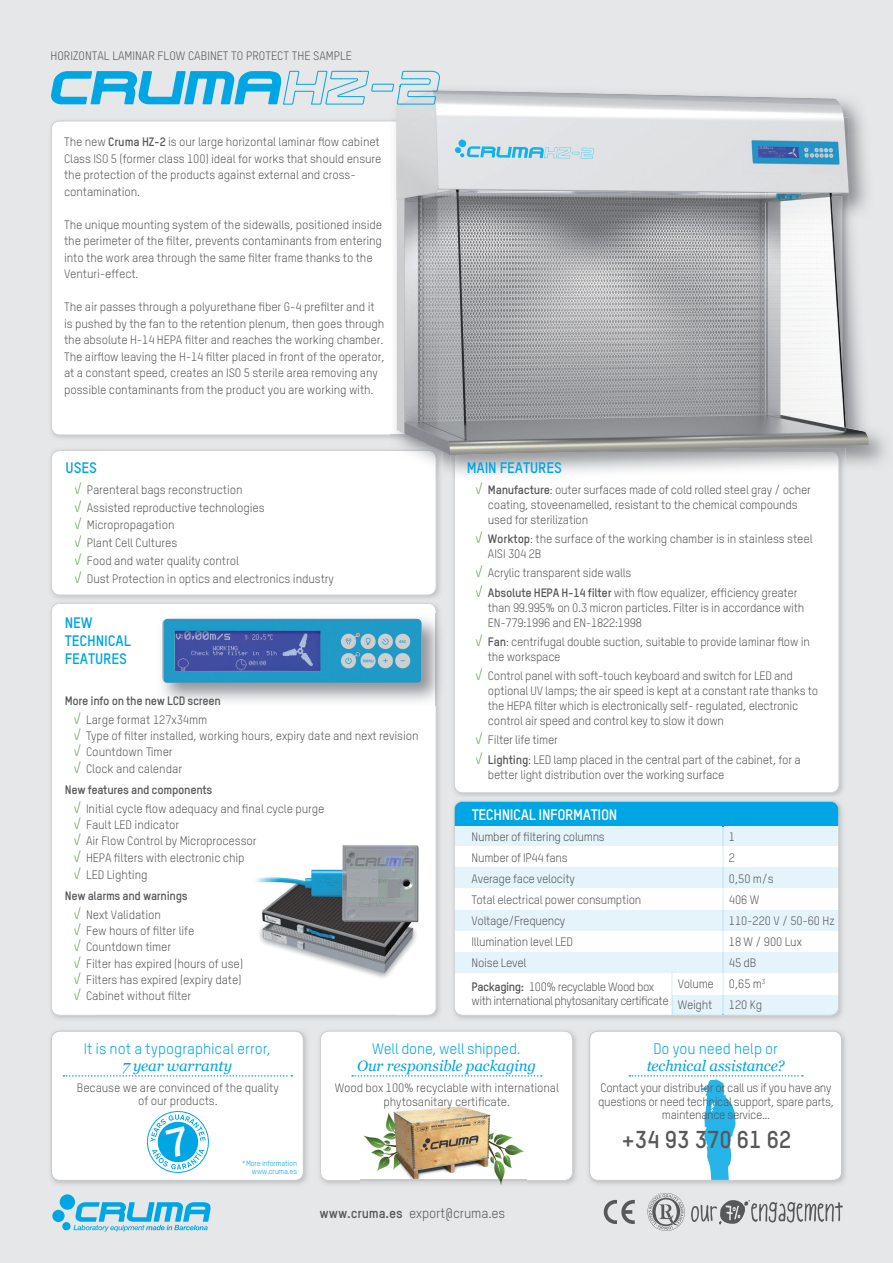
<style>
.page{position:relative;width:893px;height:1263px;background:#e6e7e9}
.page>*{position:absolute;margin:0;border:0;box-sizing:border-box;transform-origin:0 0}
.t1{font:700 24px "TSTARPRO";color:#57585a}
.t2{font:15px "TSTARPRO";color:#00a5e3}
.t3{font:italic 15px "Georgia";letter-spacing:-.01em;color:#00a5e3}
.t4{font:700 15px/18px "TSTARPRO";letter-spacing:-.01em;color:#00a5e3}
.t5{font:700 15px "TSTARPRO";letter-spacing:-.025em;color:#fff}
.t6{font:13.5px "TSTARPRO";letter-spacing:-.01em;color:#57585a}
.t7{font:12px/21px "TSTARPRO";letter-spacing:-.01em;color:#57585a}
.t8{font:12px/13.5px "TSTARPRO";letter-spacing:-.03em;color:#57585a;text-align:center}
.t9{font:700 12px/19.2px "TSTARPRO";letter-spacing:-.025em;color:#57585a;text-align:center}
.t10{font:12px/13.5px "TSTARPRO";letter-spacing:-.045em;color:#57585a}
.t11{font:7.5px/7.5px "TSTARPRO";letter-spacing:-.025em;color:#00a5e3;text-align:right}
.s1{font-weight:700}
.s2{font-weight:400}
</style>
<div class="page">
<div style="left:51px;top:121px;width:261px;height:314px;background:#fff"></div>
<svg style="left:454px;top:801px;width:385px;height:214px;background:#d6eff9"></svg>
<svg style="left:671px;top:973px;width:1px;height:42px"></svg>
<hr style="left:722px;top:846px;width:2px;height:21px;background:#e5f3fb">
<hr style="left:722px;top:888px;width:2px;height:22px;background:#e5f3fb">
<hr style="left:722px;top:930px;width:2px;height:22px;background:#e5f3fb">
<hr style="left:722px;top:973px;width:2px;height:22px;background:#e5f3fb">
<hr style="left:722px;top:867px;width:2px;height:21px;background:#cee8f8">
<hr style="left:722px;top:910px;width:2px;height:20px;background:#cee8f8">
<hr style="left:722px;top:952px;width:2px;height:21px;background:#cee8f8">
<hr style="left:722px;top:995px;width:2px;height:20px;background:#cee8f8">
<hr style="left:722px;top:826px;width:2px;height:20px;background:#cee8f8">
<div style="left:51px;top:450px;width:385px;height:145px;background:#fff"></div>
<div style="left:454px;top:480px;width:385px;height:313px;background:#fff"></div>
<div style="left:51px;top:603px;width:385px;height:412px;background:#fff"></div>
<img style="left:157px;top:613px;width:286px;height:93px">
<img style="left:436px;top:613px;width:1px;height:93px">
<img style="left:162px;top:619px;width:260px;height:64px">
<img style="left:846px;top:431px;width:39px;height:34px">
<img style="left:461px;top:455px;width:378px;height:25px">
<img style="left:461px;top:90px;width:407px;height:365px">
<div style="left:60px;top:1194px;width:15px;height:16px;background:#00a5e3;border-radius:50%"></div>
<div style="left:52px;top:1210px;width:13px;height:12px;background:#00a5e3;border-radius:50%"></div>
<div style="left:62px;top:1222px;width:9px;height:8px;background:#00a5e3;border-radius:50%"></div>
<svg style="left:74px;top:1202px;width:137px;height:30px"></svg>
<div style="left:51px;top:1031px;width:252px;height:149px;background:#fff;border-radius:9px"></div>
<div style="left:51px;top:1031px;width:253px;height:150px;border:1px solid #c7c8ca;border-radius:9px"></div>
<svg style="left:63px;top:1075px;width:229px;height:1px"></svg>
<img style="left:361px;top:1181px;width:166px;height:4px">
<svg style="left:320px;top:1031px;width:253px;height:150px;background:#eeece3"></svg>
<div style="left:590px;top:1031px;width:252px;height:149px;background:#fff;border-radius:9px"></div>
<div style="left:589px;top:1031px;width:253px;height:150px;border:1px solid #c7c8ca;border-radius:9px"></div>
<svg style="left:629px;top:1075px;width:174px;height:105px"></svg>
<svg style="left:51px;top:70px;width:261px;height:35px"></svg>
<svg style="left:312px;top:70px;width:149px;height:511px"></svg>
<img style="left:235px;top:840px;width:192px;height:141px">
<svg style="left:604px;top:1200px;width:31px;height:24px"></svg>
<svg style="left:647px;top:1193px;width:38px;height:38px"></svg>
<svg style="left:691px;top:1200px;width:152px;height:24px"></svg>
<svg style="left:147px;top:1111px;width:62px;height:62px"></svg>
<p class="t7" style="left:51px;top:45px;width:303px">HORIZONTAL LAMINAR FLOW CABINET TO PROTECT THE SAMPLE</p>
<p class="t7" style="left:64px;top:134px;width:319px;line-height:16.5px">The new <span class="s1">Cruma HZ-2</span> is our large horizontal laminar flow cabinet Class ISO 5 (former class 100) ideal for works that should ensure the protection of the products against external and cross&shy;contamination.</p>
<p class="t7" style="left:64px;top:216px;width:319px;line-height:16.5px">The unique mounting system of the sidewalls, positioned inside the perimeter of the filter, prevents contaminants from entering into the work area through the same filter frame thanks to the Venturi-effect.</p>
<p class="t7" style="left:64px;top:299px;width:322px;line-height:16.5px">The air passes through a polyurethane fiber G-4 prefilter and it is pushed by the fan to the retention plenum, then goes through the absolute H-14 HEPA filter and reaches the working chamber.<br>The airflow leaving the H-14 filter placed in front of the operator, at a constant speed, creates an ISO 5 sterile area removing any possible contaminants from the product you are working with.</p>
<p class="t4" style="left:66px;top:459px;width:33px">USES</p>
<p class="t7" style="left:74px;top:481px;width:261px;line-height:17.7px"><sup>√</sup> Parenteral bags reconstruction<br><sup>√</sup> Assisted reproductive technologies<br><sup>√</sup> Micropropagation<br><sup>√</sup> Plant Cell Cultures<br><sup>√</sup> Food and water quality control<br><sup>√</sup> Dust Protection in optics and electronics industry</p>
<p class="t4" style="left:65px;top:613px;width:68px">NEW<br>TECHNICAL<br>FEATURES</p>
<p class="t9" style="left:65px;top:690px;width:158px">More info on the new LCD screen <sup>√</sup> <span class="s2">Large format 127x34mm</span></p>
<p class="t7" style="left:73px;top:728px;width:347px;line-height:16.2px"><sup>√</sup> Type of filter installed, working hours, expiry date and next revision <sup>√</sup> Countdown Timer<br><sup>√</sup> Clock and calendar</p>
<p class="t7" style="left:73px;top:780px;width:253px;line-height:19.2px;text-indent:-9px"><span class="s1">New features and components<br></span><sup>√</sup> Initial cycle flow adequacy and final cycle purge</p>
<p class="t7" style="left:73px;top:816px;width:185px;line-height:16.5px"><sup>√</sup> Fault LED indicator<br><sup>√</sup> Air Flow Control by Microprocessor <sup>√</sup> HEPA filters with electronic chip<br><sup>√</sup> LED Lighting</p>
<p class="t9" style="left:73px;top:885px;width:116px;text-align:left;text-indent:-9px">New alarms and warnings <sup>√</sup> <span class="s2">Next Validation</span></p>
<p class="t7" style="left:73px;top:923px;width:171px;line-height:16.2px"><sup>√</sup> Few hours of filter life<br><sup>√</sup> Countdown timer<br><sup>√</sup> Filter has expired (hours of use) <sup>√</sup> Filters has expired (expiry date) <sup>√</sup> Cabinet without filter</p>
<p class="t4" style="left:467px;top:459px;width:97px">MAIN FEATURES</p>
<p class="t7" style="left:488px;top:482px;width:324px;line-height:15px;text-indent:-13px"><sup>√</sup> <span class="s1">Manufacture</span>: outer surfaces made of cold rolled steel gray / ocher coating, stoveenamelled, resistant to the chemical compounds used for sterilization</p>
<p class="t7" style="left:488px;top:531px;width:326px;line-height:15px;text-indent:-13px"><sup>√</sup> <span class="s1">Worktop</span>: the surface of the working chamber is in stainless steel<br>AISI 304 2B</p>
<p class="t7" style="left:475px;top:563px;width:324px;line-height:19.2px"><sup>√</sup> Acrylic transparent side walls<br><sup>√</sup> <span class="s1">Absolute HEPA H-14 filter</span> with flow equalizer, efficiency greater</p>
<p class="t7" style="left:488px;top:600px;width:318px;line-height:15px">than 99.995% on 0.3 micron particles. Filter is in accordance with<br>EN-779:1996 and EN-1822:1998</p>
<p class="t7" style="left:488px;top:634px;width:323px;line-height:15px;text-indent:-13px"><sup>√</sup> <span class="s1">Fan</span>: centrifugal double suction, suitable to provide laminar flow in the workspace</p>
<p class="t7" style="left:488px;top:668px;width:332px;line-height:15px;text-indent:-13px"><sup>√</sup> Control panel with soft-touch keyboard and switch for LED and optional UV lamps; the air speed is kept at a constant rate thanks to the HEPA filter which is electronically self- regulated, electronic control air speed and control key to slow it down</p>
<p class="t7" style="left:475px;top:730px;width:327px;line-height:19.2px"><sup>√</sup> Filter life timer<br><sup>√</sup> <span class="s1">Lighting</span>: LED lamp placed in the central part of the cabinet, for a</p>
<p class="t7" style="left:488px;top:764px;width:238px">better light distribution over the working surface</p>
<p class="t5" style="left:472px;top:805px;width:147px">TECHNICAL INFORMATION</p>
<p class="t7" style="left:472px;top:826px;width:171px">Number of filtering columns<br>Number of IP44 fans<br>Average face velocity<br>Total electrical power consumption<br>Voltage/Frequency<br>Illumination level LED<br>Noise Level</p>
<p class="t10" style="left:472px;top:980px;width:199px"><span class="s1">Packaging:</span> 100% recyclable Wood box with international phytosanitary certificate</p>
<p class="t7" style="left:678px;top:973px;width:38px">Volume<br>Weight</p>
<p class="t7" style="left:729px;top:826px;width:107px">1<br>2<br>0,50 m/s<br>406 W<br>110-220 V / 50-60 Hz<br>18 W / 900 Lux<br>45 dB<br>0,65 m<sup>3<br></sup>120 Kg</p>
<p class="t2" style="left:84px;top:1040px;width:189px">It is not a typographical error,</p>
<p class="t3" style="left:122px;top:1054px;width:111px">7 year warranty</p>
<p class="t7" style="left:77px;top:1081px;width:204px;line-height:13.5px;text-align:center">Because we are convinced of the quality of our products.</p>
<p class="t11" style="left:242px;top:1160px;width:57px">*More information www.cruma.es</p>
<p class="t2" style="left:372px;top:1040px;width:150px">Well done, well shipped.</p>
<p class="t3" style="left:357px;top:1054px;width:180px">Our responsible packaging</p>
<p class="t7" style="left:335px;top:1081px;width:226px;line-height:13.5px;text-align:center">Wood box 100% recyclable with international phytosanitary certificate.</p>
<p class="t6" style="left:320px;top:1205px;width:187px"><span class="s1">www.cruma.es</span> export@cruma.es</p>
<p class="t2" style="left:653px;top:1040px;width:126px">Do you need help or</p>
<p class="t3" style="left:647px;top:1054px;width:139px">technical assistance?</p>
<p class="t8" style="left:598px;top:1081px;width:237px">Contact your distributor or call us if you have any questions or need technical support, spare parts, maintenance service...</p>
<h1 class="t1" style="left:621px;top:1124px;width:172px">+34 93 370 61 62</h1>
</div>
